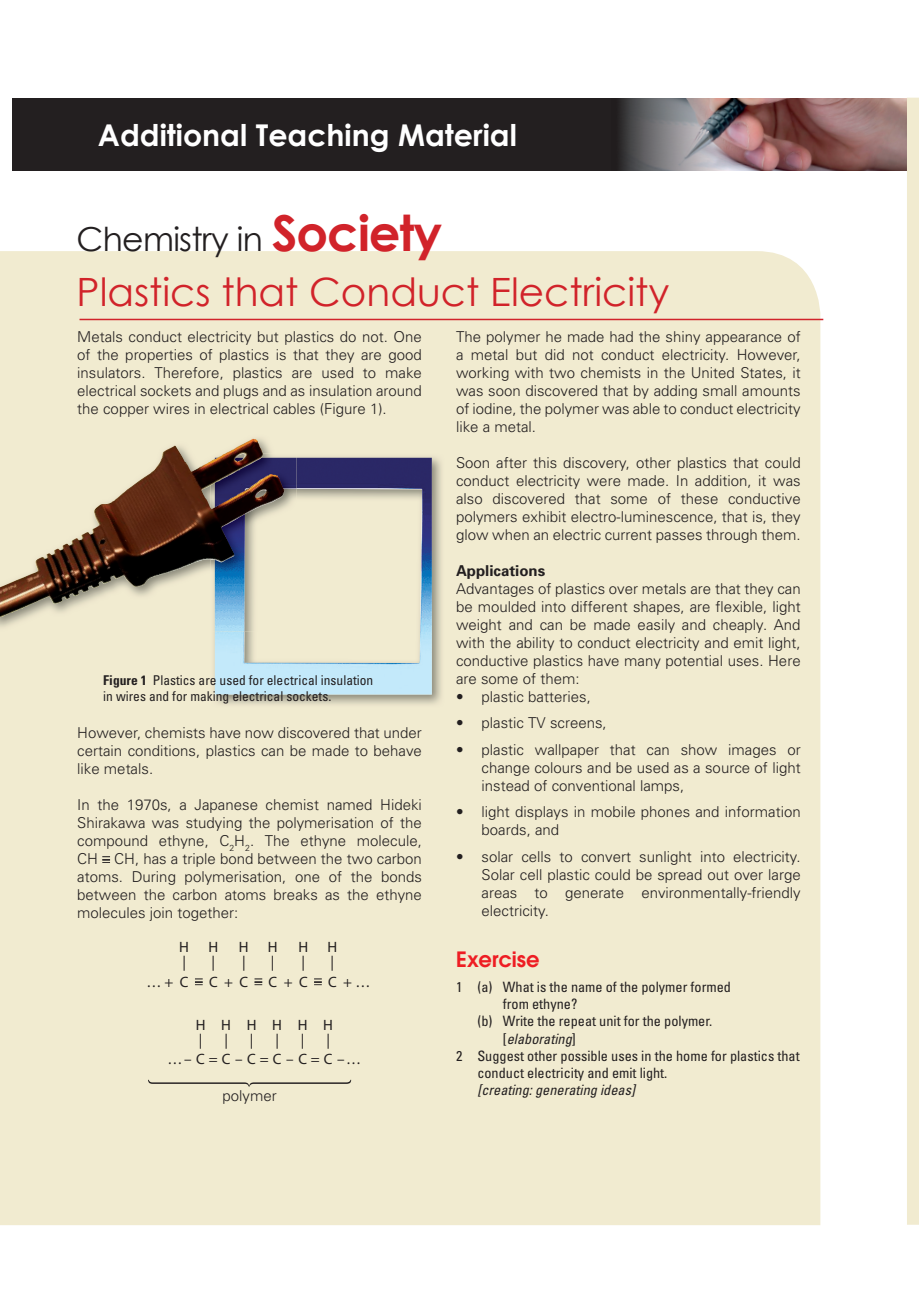
<style>
.page{position:relative;width:919px;height:1289px;background:#fff}
.page>*{position:absolute;margin:0;border:0;box-sizing:border-box;transform-origin:0 0}
.t1{font:39px "Century Gothic";color:#d1232a}
.t2{font:33px "Century Gothic";letter-spacing:-.02em;color:#231f20}
.t3{font:700 30px "Century Gothic";color:#fff}
.t4{font:600 21px "Avant Garde";color:#ee1d23}
.t5{font:300 15px/18px "Univers";color:#231f20;text-align:justify}
.t6{font:15px/15px "Myriad Pro";color:#231f20}
.t7{font:700 15px "Univers";color:#231f20}
.t8{font:condensed 14.25px "Univers";color:#231f20}
.t9{font:italic condensed 14.25px "Univers";color:#231f20}
.t10{font:condensed 13.5px/16.2px "Univers";color:#231f20}
.s1{font-weight:700;font-size:49.5px;color:#d1232a}
.s2{font-weight:700}
.s3{font-style:normal}
</style>
<div class="page">
<div style="left:13px;top:98px;width:905px;height:72px;background:#231f20"></div>
<img style="left:621px;top:98px;width:285px;height:72px">
<div style="left:0;top:251px;width:820px;height:974px;background:#f1ebd0"></div>
<hr style="left:79px;top:319px;width:744px;height:1px;background:#d1232a">
<svg style="left:102px;top:856px;width:8px;height:7px"></svg>
<svg style="left:195px;top:978px;width:8px;height:7px"></svg>
<svg style="left:254px;top:978px;width:8px;height:7px"></svg>
<svg style="left:314px;top:978px;width:8px;height:7px"></svg>
<svg style="left:148px;top:1079px;width:203px;height:7px"></svg>
<img style="left:211px;top:453px;width:233px;height:254px">
<img style="left:215px;top:458px;width:217px;height:236px">
<img style="left:0;top:435px;width:296px;height:196px">
<img style="left:211px;top:453px;width:85px;height:178px">
<img style="left:215px;top:458px;width:81px;height:173px">
<img style="left:0;top:445px;width:237px;height:172px">
<svg style="left:906px;top:98px;width:12px;height:1126px"></svg>
<h3 class="t3" style="left:98px;top:116px;width:420px">Additional Teaching Material</h3>
<h2 class="t2" style="left:77px;top:219px;width:367px">Chemistry in <span class="s1">Society</span></h2>
<h1 class="t1" style="left:77px;top:268px;width:594px">Plastics that Conduct Electricity</h1>
<p class="t5" style="left:77px;top:327px;width:346px">Metals conduct electricity but plastics do not. One of the properties of plastics is that they are good insulators. Therefore, plastics are used to make electrical sockets and plugs and as insulation around the copper wires in electrical cables (Figure 1).</p>
<p class="t10" style="left:103px;top:672px;width:271px"><span class="s2">Figure 1</span> Plastics are used for electrical insulation in wires and for making electrical sockets.</p>
<p class="t5" style="left:77px;top:723px;width:346px">However, chemists have now discovered that under certain conditions, plastics can be made to behave like metals.</p>
<p class="t5" style="left:77px;top:795px;width:346px">In the 1970s, a Japanese chemist named Hideki Shirakawa was studying the polymerisation of the compound ethyne, C<sub>2</sub>H<sub>2</sub>. The ethyne molecule, CH CH, has a triple bond between the two carbon atoms. During polymerisation, one of the bonds between the carbon atoms breaks as the ethyne molecules join together:</p>
<p class="t6" style="left:179px;top:939px;width:11px">H</p>
<p class="t6" style="left:208px;top:939px;width:11px">H</p>
<p class="t6" style="left:239px;top:939px;width:11px">H</p>
<p class="t6" style="left:268px;top:939px;width:11px">H</p>
<p class="t6" style="left:298px;top:939px;width:11px">H</p>
<p class="t6" style="left:327px;top:939px;width:11px">H</p>
<p class="t6" style="left:182px;top:954px;width:5px">|</p>
<p class="t6" style="left:211px;top:954px;width:5px">|</p>
<p class="t6" style="left:242px;top:954px;width:5px">|</p>
<p class="t6" style="left:271px;top:954px;width:5px">|</p>
<p class="t6" style="left:301px;top:954px;width:5px">|</p>
<p class="t6" style="left:330px;top:954px;width:5px">|</p>
<p class="t6" style="left:146px;top:973px;width:44px">… + C</p>
<p class="t6" style="left:209px;top:973px;width:41px">C + C</p>
<p class="t6" style="left:268px;top:973px;width:41px">C + C</p>
<p class="t6" style="left:328px;top:973px;width:44px">C + …</p>
<p class="t6" style="left:196px;top:1016px;width:139px">H H H H H H |</p>
<p class="t6" style="left:168px;top:1029px;width:195px;line-height:19.2px;text-indent:159px">|<br>… – C = C – C = C – C = C – …</p>
<p class="t5" style="left:222px;top:1087px;width:56px">polymer</p>
<p class="t6" style="left:224px;top:1031px;width:5px">|</p>
<p class="t6" style="left:250px;top:1031px;width:5px">|</p>
<p class="t6" style="left:275px;top:1031px;width:5px">|</p>
<p class="t6" style="left:301px;top:1031px;width:5px">|</p>
<p class="t5" style="left:456px;top:327px;width:346px">The polymer he made had the shiny appearance of a metal but did not conduct electricity. However, working with two chemists in the United States, it was soon discovered that by adding small amounts of iodine, the polymer was able to conduct electricity like a metal.</p>
<p class="t5" style="left:456px;top:453px;width:346px">Soon after this discovery, other plastics that could conduct electricity were made. In addition, it was also discovered that some of these conductive polymers exhibit electro-luminescence, that is, they glow when an electric current passes through them.</p>
<p class="t7" style="left:456px;top:560px;width:91px">Applications</p>
<p class="t5" style="left:456px;top:579px;width:346px">Advantages of plastics over metals are that they can be moulded into different shapes, are flexible, light weight and can be made easily and cheaply. And with the ability to conduct electricity and emit light, conductive plastics have many potential uses. Here are some of them:</p>
<p class="t5" style="left:456px;top:687px;width:136px">• plastic batteries,</p>
<p class="t5" style="left:456px;top:714px;width:152px">• plastic TV screens,</p>
<p class="t5" style="left:481px;top:740px;width:320px;text-indent:-26px">• plastic wallpaper that can show images or change colours and be used as a source of light instead of conventional lamps,</p>
<p class="t5" style="left:481px;top:803px;width:320px;text-indent:-26px">• light displays in mobile phones and information boards, and</p>
<p class="t5" style="left:481px;top:847px;width:320px;text-indent:-26px">• solar cells to convert sunlight into electricity.<br>Solar cell plastic could be spread out over large areas to generate environmentally-friendly electricity.</p>
<h3 class="t4" style="left:456px;top:945px;width:85px">Exercise</h3>
<p class="t8" style="left:456px;top:978px;width:276px">1 (a) What is the name of the polymer formed</p>
<p class="t8" style="left:503px;top:995px;width:76px">from ethyne?</p>
<p class="t8" style="left:477px;top:1012px;width:236px">(b) Write the repeat unit for the polymer.</p>
<p class="t9" style="left:503px;top:1029px;width:74px"><span class="s3">[</span>elaborating<span class="s3">]</span></p>
<p class="t8" style="left:456px;top:1046px;width:345px">2 Suggest other possible uses in the home for plastics that</p>
<p class="t8" style="left:477px;top:1063px;width:191px">conduct electricity and emit light.</p>
<p class="t9" style="left:477px;top:1080px;width:159px">[creating: generating ideas]</p>
</div>
